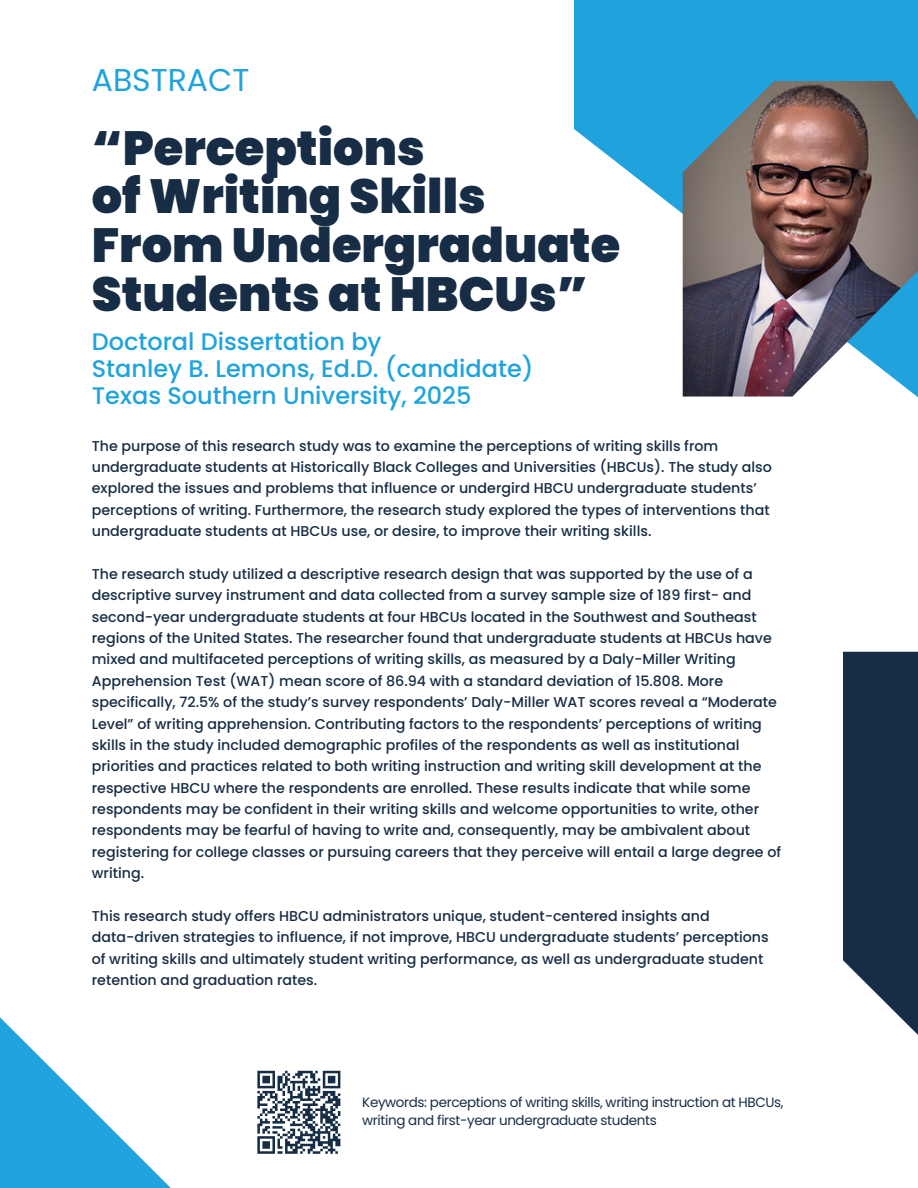
<style>
.page{position:relative;width:918px;height:1188px;background:#fff}
.page>*{position:absolute;margin:0;border:0;box-sizing:border-box;transform-origin:0 0}
.t1{font:900 47.85px/48.9px "Poppins";color:#172d45}
.t2{font:31.5px "Poppins";color:#20a3dc}
.t3{font:500 24px/27px "Poppins";color:#20a3dc}
.t4{font:500 14.25px/21.3px "Poppins";color:#172d45}
.t5{font:13.5px/18px "Poppins";letter-spacing:-.03em;color:#172d45}
</style>
<div class="page">
<svg style="left:574px;top:0;width:344px;height:398px;fill:#20a3dc"></svg>
<img style="left:683px;top:81px;width:235px;height:315px">
<svg style="left:843px;top:652px;width:75px;height:383px;background:#2d4157"></svg>
<svg style="left:0;top:1017px;width:171px;height:171px"></svg>
<svg style="left:257px;top:1070px;width:84px;height:84px"></svg>
<h3 class="t2" style="left:92px;top:58px;width:159px">ABSTRACT</h3>
<h2 class="t1" style="left:92px;top:123px;width:530px">“Perceptions<br>of Writing Skills<br>From Undergraduate<br>Students at HBCUs”</h2>
<h1 class="t3" style="left:92px;top:328px;width:443px">Doctoral Dissertation by<br>Stanley B. Lemons, Ed.D. (candidate)<br>Texas Southern University, 2025</h1>
<h4 class="t4" style="left:92px;top:435px;width:682px">The purpose of this research study was to examine the perceptions of writing skills from undergraduate students at Historically Black Colleges and Universities (HBCUs). The study also explored the issues and problems that influence or undergird HBCU undergraduate students’ perceptions of writing. Furthermore, the research study explored the types of interventions that undergraduate students at HBCUs use, or desire, to improve their writing skills.</h4>
<h4 class="t4" style="left:92px;top:563px;width:691px">The research study utilized a descriptive research design that was supported by the use of a descriptive survey instrument and data collected from a survey sample size of 189 first- and second-year undergraduate students at four HBCUs located in the Southwest and Southeast regions of the United States. The researcher found that undergraduate students at HBCUs have mixed and multifaceted perceptions of writing skills, as measured by a Daly-Miller Writing Apprehension Test (WAT) mean score of 86.94 with a standard deviation of 15.808. More specifically, 72.5% of the study’s survey respondents’ Daly-Miller WAT scores reveal a “Moderate Level” of writing apprehension. Contributing factors to the respondents’ perceptions of writing skills in the study included demographic profiles of the respondents as well as institutional priorities and practices related to both writing instruction and writing skill development at the respective HBCU where the respondents are enrolled. These results indicate that while some respondents may be confident in their writing skills and welcome opportunities to write, other respondents may be fearful of having to write and, consequently, may be ambivalent about registering for college classes or pursuing careers that they perceive will entail a large degree of writing.</h4>
<h4 class="t4" style="left:92px;top:905px;width:679px">This research study offers HBCU administrators unique, student-centered insights and data-driven strategies to influence, if not improve, HBCU undergraduate students’ perceptions of writing skills and ultimately student writing performance, as well as undergraduate student retention and graduation rates.</h4>
<p class="t5" style="left:362px;top:1093px;width:423px">Keywords: perceptions of writing skills, writing instruction at HBCUs, writing and first-year undergraduate students</p>
</div>
